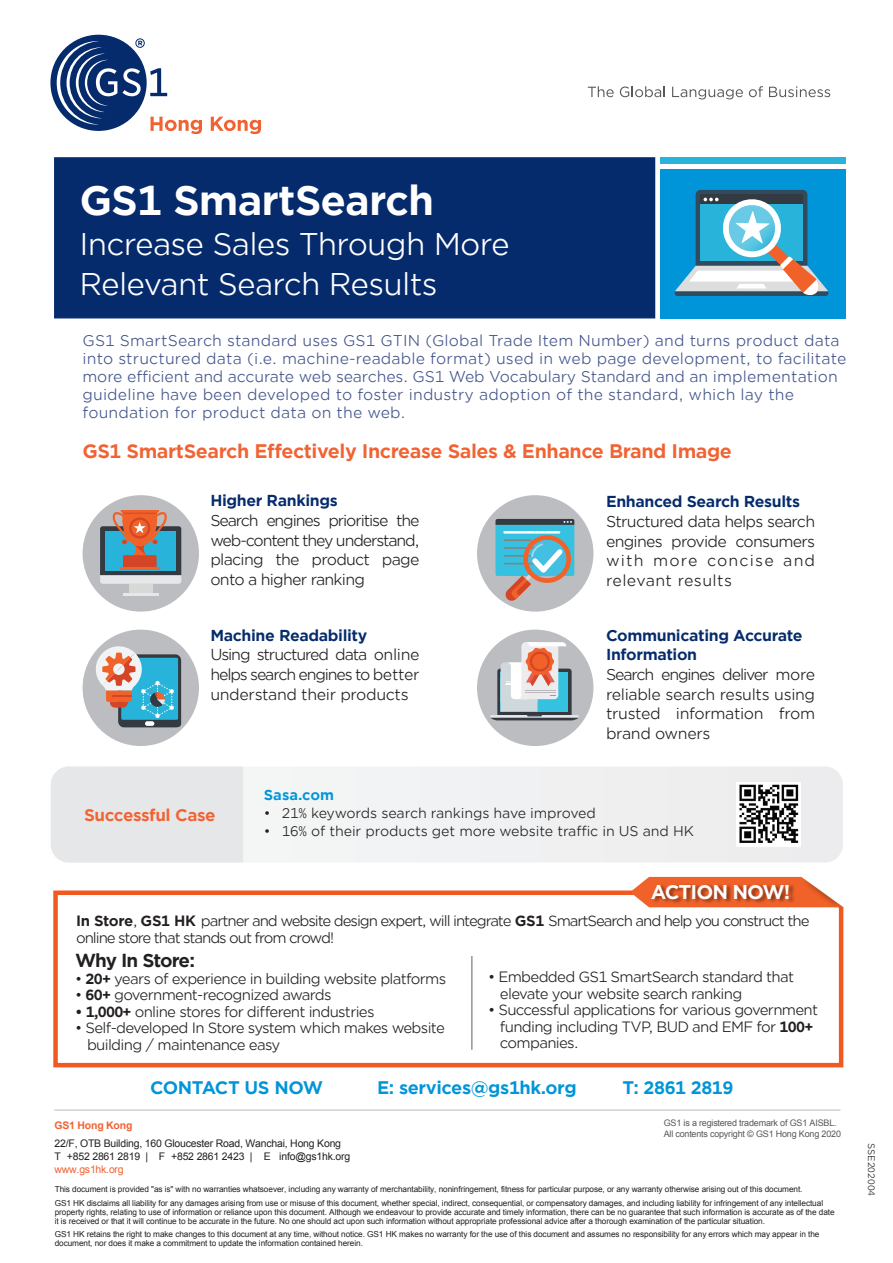
<style>
.page{position:relative;width:893px;height:1263px;background:#fff}
.page>*{position:absolute;margin:0;border:0;box-sizing:border-box;transform-origin:0 0}
.t1{font:700 39.9px "Gotham Office";letter-spacing:-.025em;color:#fff}
.t2{font:29.85px/39.9px "Gotham Office";letter-spacing:-.025em;color:#fff}
.t3{font:700 19.05px "Gotham Office";letter-spacing:-.05em;color:#fff}
.t4{font:700 18.75px "Gotham Office";letter-spacing:-.025em;color:#f16333}
.t5{font:700 18px "Gotham Office";letter-spacing:-.06em;color:#231f20}
.t6{font:700 17.4px "Gotham Office";letter-spacing:-.025em;color:#0095d9}
.t7{font:700 16.2px "Gotham Office";letter-spacing:-.025em;color:#f16333}
.t8{font:15.15px/19.6px "Gotham Office";letter-spacing:-.03em;color:#231f20;text-align:justify}
.t9{font:700 15.15px/19.6px "Gotham Office";letter-spacing:-.025em;color:#052b6c}
.t10{font:15px/18px "Gotham Office";letter-spacing:.01em;color:#44558d}
.t11{font:14.25px/16.5px "Gotham Office";letter-spacing:-.05em;color:#231f20}
.t12{font:14.25px/16.5px "Gotham Office";letter-spacing:-.075em;color:#231f20}
.t13{font:700 13.95px "Gotham Office";color:#0095d9}
.t14{font:13.5px "Gotham Office";letter-spacing:-.01em;color:#231f20}
.t15{font:10.5px/13.5px "Arial";letter-spacing:-.02em;color:#231f20}
.t16{font:10.5px "Arial";letter-spacing:-.02em;color:#f16232}
.t17{font:700 10.5px "Arial";letter-spacing:-.02em;color:#f16232}
.t18{font:9.15px "Gotham Office";color:#231f20}
.t19{font:9px/10.5px "Arial";letter-spacing:-.02em;color:#57585a}
.t20{font:8.25px/9px "Arial";letter-spacing:-.01em;color:#231f20}
.s1{font-weight:700}
</style>
<div class="page">
<div style="left:83px;top:630px;width:116px;height:116px;background:#bcbdc0;border-radius:50%"></div>
<div style="left:477px;top:630px;width:116px;height:116px;background:#bcbdc0;border-radius:50%"></div>
<div style="left:243px;top:767px;width:600px;height:95px;background:#f0f1f2"></div>
<div style="left:54px;top:157px;width:601px;height:161px;background:#052b6c;border:1px solid #052b6c"></div>
<div style="left:660px;top:157px;width:185px;height:7px;background:#28b4da"></div>
<div style="left:660px;top:169px;width:185px;height:149px;background:#0095d9"></div>
<svg style="left:53px;top:890px;width:790px;height:177px"></svg>
<img style="left:737px;top:782px;width:63px;height:64px">
<svg style="left:490px;top:642px;width:89px;height:78px"></svg>
<div style="left:530px;top:652px;width:20px;height:19px;background:#d44427;border-radius:50%"></div>
<div style="left:532px;top:654px;width:16px;height:15px;background:#f06229;border-radius:50%"></div>
<svg style="left:95px;top:646px;width:86px;height:81px"></svg>
<hr style="left:54px;top:1109px;width:786px;height:2px;background:#d1d2d4">
<div style="left:50px;top:35px;width:97px;height:96px;background:#052b6c;border-radius:50%"></div>
<svg style="left:57px;top:38px;width:145px;height:96px"></svg>
<svg style="left:211px;top:117px;width:50px;height:17px"></svg>
<svg style="left:588px;top:86px;width:26px;height:11px"></svg>
<svg style="left:620px;top:86px;width:45px;height:11px"></svg>
<svg style="left:672px;top:87px;width:71px;height:12px"></svg>
<svg style="left:749px;top:86px;width:14px;height:11px"></svg>
<svg style="left:769px;top:86px;width:61px;height:11px"></svg>
<svg style="left:631px;top:877px;width:213px;height:38px"></svg>
<img style="left:649px;top:880px;width:148px;height:32px">
<svg style="left:675px;top:190px;width:153px;height:106px"></svg>
<hr style="left:471px;top:956px;width:2px;height:94px;background:#939598">
<div style="left:51px;top:766px;width:192px;height:96px;background:#e6e7e9"></div>
<div style="left:83px;top:495px;width:116px;height:117px;background:#bcbdc0;border-radius:50%"></div>
<div style="left:477px;top:495px;width:116px;height:117px;background:#bcbdc0;border-radius:50%"></div>
<div style="left:129px;top:584px;width:24px;height:9px;background:#d8d8d6"></div>
<hr style="left:123px;top:593px;width:35px;height:3px;background:#e6e7e9">
<svg style="left:100px;top:510px;width:81px;height:74px;background:#8c8c8b"></svg>
<svg style="left:495px;top:519px;width:79px;height:82px"></svg>
<h1 class="t1" style="left:79px;top:173px;width:356px">GS1 SmartSearch</h1>
<h2 class="t2" style="left:79px;top:223px;width:432px">Increase Sales Through More<br>Relevant Search Results</h2>
<p class="t10" style="left:82px;top:331px;width:765px">GS1 SmartSearch standard uses GS1 GTIN (Global Trade Item Number) and turns product data into structured data (i.e. machine-readable format) used in web page development, to facilitate more efficient and accurate web searches. GS1 Web Vocabulary Standard and an implementation guideline have been developed to foster industry adoption of the standard, which lay the foundation for product data on the web.</p>
<h3 class="t4" style="left:82px;top:438px;width:651px">GS1 SmartSearch Effectively Increase Sales &amp; Enhance Brand Image</h3>
<h3 class="t9" style="left:210px;top:491px;width:129px">Higher Rankings</h3>
<h3 class="t8" style="left:210px;top:510px;width:211px">Search engines prioritise the web-content they understand, placing the product page onto a higher ranking</h3>
<h3 class="t9" style="left:210px;top:625px;width:158px">Machine Readability</h3>
<h3 class="t8" style="left:210px;top:644px;width:211px">Using structured data online helps search engines to better understand their products</h3>
<h3 class="t9" style="left:606px;top:492px;width:196px">Enhanced Search Results</h3>
<h3 class="t8" style="left:606px;top:511px;width:211px">Structured data helps search engines provide consumers with more concise and relevant results</h3>
<h3 class="t9" style="left:606px;top:625px;width:198px">Communicating Accurate<br>Information</h3>
<h3 class="t8" style="left:606px;top:664px;width:211px">Search engines deliver more reliable search results using trusted information from brand owners</h3>
<h3 class="t7" style="left:84px;top:804px;width:133px">Successful Case</h3>
<h3 class="t13" style="left:264px;top:785px;width:72px">Sasa.com</h3>
<h3 class="t14" style="left:264px;top:804px;width:334px">• 21% keywords search rankings have improved</h3>
<h3 class="t14" style="left:264px;top:822px;width:432px">• 16% of their products get more website traffic in US and HK</h3>
<h3 class="t3" style="left:651px;top:879px;width:141px">ACTION NOW!</h3>
<h3 class="t12" style="left:76px;top:912px;width:735px"><span class="s1">In Store</span>, <span class="s1">GS1 HK</span> partner and website design expert, will integrate <span class="s1">GS1</span> SmartSearch and help you construct the online store that stands out from crowd!</h3>
<h3 class="t5" style="left:75px;top:948px;width:121px">Why In Store:</h3>
<h3 class="t11" style="left:75px;top:970px;width:373px">• <span class="s1">20+</span> years of experience in building website platforms</h3>
<h3 class="t11" style="left:75px;top:986px;width:258px">• <span class="s1">60+</span> government-recognized awards</h3>
<h3 class="t11" style="left:75px;top:1003px;width:301px"><span class="s1">• 1,000+</span> online stores for different industries</h3>
<h3 class="t11" style="left:87px;top:1019px;width:359px;text-indent:-12px">• Self-developed In Store system which makes website building / maintenance easy</h3>
<h3 class="t11" style="left:500px;top:968px;width:296px;text-indent:-12px">• Embedded GS1 SmartSearch standard that elevate your website search ranking</h3>
<h3 class="t11" style="left:500px;top:1001px;width:320px;text-indent:-12px">• Successful applications for various government funding including TVP, BUD and EMF for <span class="s1">100+ </span>companies.</h3>
<h3 class="t6" style="left:150px;top:1076px;width:175px">CONTACT US NOW</h3>
<h3 class="t6" style="left:377px;top:1076px;width:201px">E: services@gs1hk.org</h3>
<h3 class="t6" style="left:622px;top:1076px;width:112px">T: 2861 2819</h3>
<p class="t17" style="left:55px;top:1118px;width:79px">GS1 Hong Kong</p>
<p class="t15" style="left:55px;top:1136px;width:297px">22/F, OTB Building, 160 Gloucester Road, Wanchai, Hong Kong<br>T +852 2861 2819 | F +852 2861 2423 | E info@gs1hk.org</p>
<p class="t16" style="left:55px;top:1163px;width:71px">www.gs1hk.org</p>
<p class="t19" style="left:664px;top:1118px;width:179px">GS1 is a registered trademark of GS1 AISBL.<br>All contents copyright © GS1 Hong Kong 2020</p>
<p class="t20" style="left:55px;top:1182px;width:770px;line-height:13.5px">This document is provided "as is" with no warranties whatsoever, including any warranty of merchantability, noninfringement, fitness for particular purpose, or any warranty otherwise arising out of this document.<br>GS1 HK disclaims all liability for any damages arising from use or misuse of this document, whether special, indirect, consequential, or compensatory damages, and including liability for infringement of any intellectual</p>
<p class="t20" style="left:55px;top:1207px;width:781px">property rights, relating to use of information or reliance upon this document. Although we endeavour to provide accurate and timely information, there can be no guarantee that such information is accurate as of the date it is received or that it will continue to be accurate in the future. No one should act upon such information without appropriate professional advice after a thorough examination of the particular situation.</p>
<p class="t20" style="left:55px;top:1230px;width:766px">GS1 HK retains the right to make changes to this document at any time, without notice. GS1 HK makes no warranty for the use of this document and assumes no responsibility for any errors which may appear in the document, nor does it make a commitment to update the information contained herein.</p>
<p class="t18" style="left:877px;top:1143px;width:54px;rotate:90deg">SSE202004</p>
</div>
